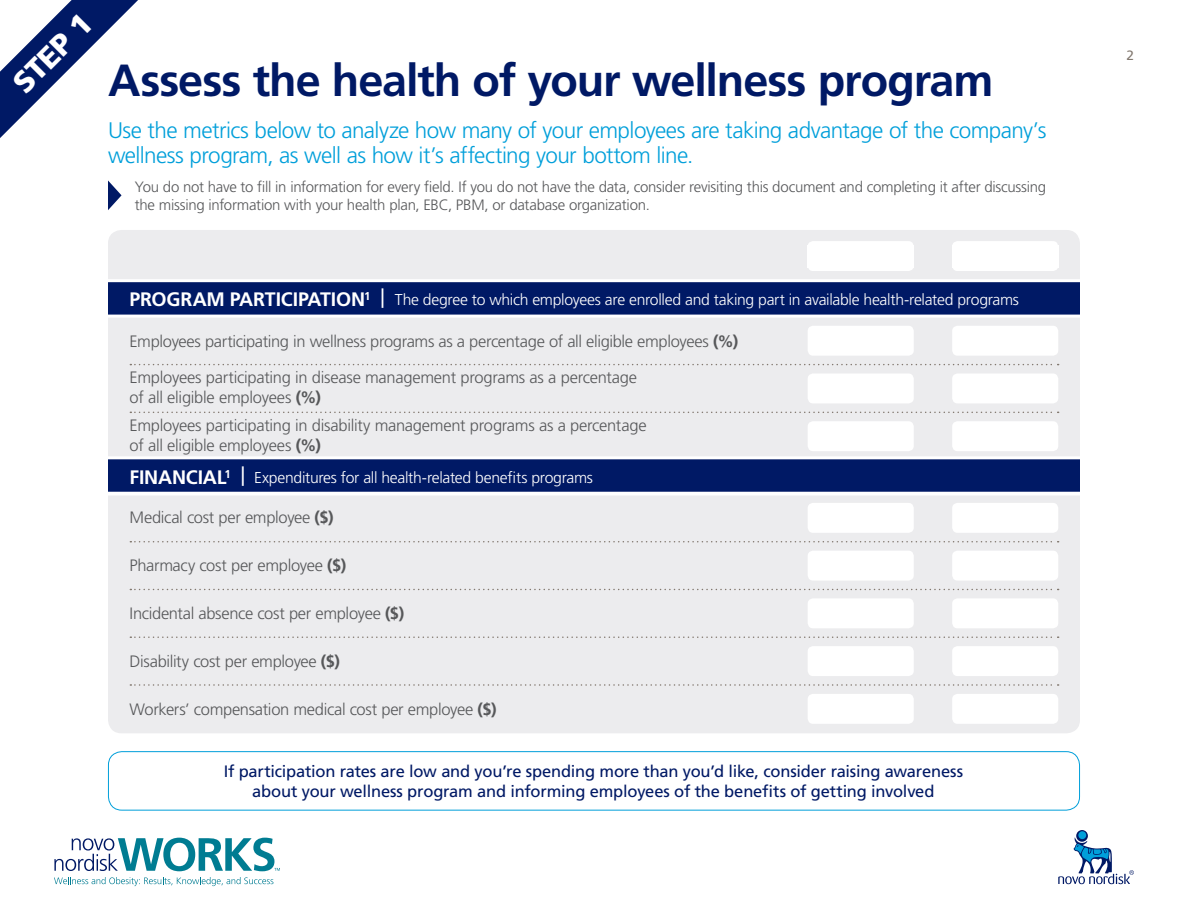
<style>
.page{position:relative;width:1188px;height:918px;background:#fff}
.page>*{position:absolute;margin:0;border:0;box-sizing:border-box;transform-origin:0 0}
.t1{font:700 45px "Frutiger LT Std";letter-spacing:-.025em;color:#001965}
.t2{font:900 30px "Frutiger LT Std";color:#fff}
.t3{font:300 22.5px/25.5px "Frutiger LT Std";letter-spacing:-.025em;color:#009fda}
.t4{font:300 16.5px/19.5px "Frutiger LT Std";letter-spacing:-.02em;color:#57585a}
.t5{font:16.5px/19.8px "Frutiger LT Std";letter-spacing:-.015em;color:#001965;text-align:center}
.t6{font:300 15.75px "Frutiger LT Std";letter-spacing:-.02em;color:#fff}
.t7{font:300 15px/18px "Frutiger LT Std";letter-spacing:-.02em;color:#57585a}
.t8{font:13.5px "Frutiger LT Std";color:#82786f}
.s1{font-weight:700;font-size:19.5px}
.s2{font-weight:400;font-size:19.5px}
.s3{font-weight:700}
</style>
<div class="page">
<svg style="left:1076px;top:830px;width:12px;height:12px"></svg>
<div style="left:1078px;top:831px;width:8px;height:8px;background:#009fda;border-radius:50%"></div>
<svg style="left:1058px;top:837px;width:76px;height:47px"></svg>
<svg style="left:54px;top:877px;width:219px;height:9px"></svg>
<svg style="left:54px;top:838px;width:226px;height:33px"></svg>
<svg style="left:0;top:0;width:138px;height:138px"></svg>
<div style="left:108px;top:751px;width:972px;height:60px;border:1px solid #009fda;border-radius:14px"></div>
<div style="left:108px;top:496px;width:972px;height:237px;background:#ececee"></div>
<svg style="left:130px;top:541px;width:929px;height:1px"></svg>
<svg style="left:130px;top:589px;width:929px;height:1px"></svg>
<svg style="left:130px;top:636px;width:929px;height:2px;background:#d8d6d6"></svg>
<svg style="left:130px;top:684px;width:929px;height:2px;background:#d8d6d6"></svg>
<div style="left:808px;top:503px;width:106px;height:30px;background:#fff;border-radius:5px"></div>
<div style="left:952px;top:503px;width:106px;height:30px;background:#fff;border-radius:5px"></div>
<div style="left:808px;top:551px;width:106px;height:30px;background:#fff;border-radius:5px"></div>
<div style="left:952px;top:551px;width:106px;height:30px;background:#fff;border-radius:5px"></div>
<div style="left:808px;top:598px;width:106px;height:30px;background:#fff;border-radius:5px"></div>
<div style="left:952px;top:598px;width:106px;height:30px;background:#fff;border-radius:5px"></div>
<div style="left:808px;top:646px;width:106px;height:30px;background:#fff;border-radius:5px"></div>
<div style="left:952px;top:646px;width:106px;height:30px;background:#fff;border-radius:5px"></div>
<div style="left:808px;top:694px;width:106px;height:30px;background:#fff;border-radius:5px"></div>
<div style="left:952px;top:694px;width:106px;height:30px;background:#fff;border-radius:5px"></div>
<div style="left:108px;top:230px;width:972px;height:48px;background:#ececee"></div>
<div style="left:108px;top:318px;width:972px;height:142px;background:#ececee"></div>
<svg style="left:130px;top:364px;width:929px;height:1px"></svg>
<svg style="left:130px;top:412px;width:929px;height:1px"></svg>
<div style="left:808px;top:326px;width:106px;height:30px;background:#fff;border-radius:5px"></div>
<div style="left:952px;top:326px;width:106px;height:30px;background:#fff;border-radius:5px"></div>
<div style="left:808px;top:373px;width:106px;height:30px;background:#fff;border-radius:5px"></div>
<div style="left:952px;top:373px;width:106px;height:30px;background:#fff;border-radius:5px"></div>
<div style="left:808px;top:421px;width:106px;height:30px;background:#fff;border-radius:5px"></div>
<div style="left:952px;top:421px;width:106px;height:30px;background:#fff;border-radius:5px"></div>
<svg style="left:108px;top:456px;width:972px;height:36px;background:#192f74"></svg>
<svg style="left:108px;top:278px;width:972px;height:37px;background:#1f3477"></svg>
<svg style="left:108px;top:180px;width:14px;height:30px"></svg>
<div style="left:808px;top:241px;width:106px;height:30px;background:#fff;border-radius:5px"></div>
<div style="left:952px;top:241px;width:106px;height:30px;background:#fff;border-radius:5px"></div>
<p class="t2" style="left:5px;top:74px;width:99px;rotate:-45deg">STEP 1</p>
<p class="t1" style="left:108px;top:54px;width:887px">Assess the health of your wellness program</p>
<p class="t3" style="left:108px;top:117px;width:940px">Use the metrics below to analyze how many of your employees are taking advantage of the company’s wellness program, as well as how it’s affecting your bottom line.</p>
<p class="t7" style="left:135px;top:178px;width:913px">You do not have to fill in information for every field. If you do not have the data, consider revisiting this document and completing it after discussing the missing information with your health plan, EBC, PBM, or database organization.</p>
<p class="t6" style="left:130px;top:290px;width:891px"><span class="s1">PROGRAM PARTICIPATION</span><sup>1</sup> <span class="s2">|</span> The degree to which employees are enrolled and taking part in available health-related programs</p>
<p class="t4" style="left:130px;top:332px;width:610px">Employees participating in wellness programs as a percentage of all eligible employees <span class="s3">(%)</span></p>
<p class="t4" style="left:130px;top:368px;width:509px">Employees participating in disease management programs as a percentage of all eligible employees <span class="s3">(%)</span></p>
<p class="t4" style="left:130px;top:416px;width:519px">Employees participating in disability management programs as a percentage of all eligible employees <span class="s3">(%)</span></p>
<p class="t6" style="left:130px;top:468px;width:465px"><span class="s1">FINANCIAL</span><sup>1</sup> <span class="s2">|</span> Expenditures for all health-related benefits programs</p>
<p class="t4" style="left:130px;top:508px;width:206px">Medical cost per employee <span class="s3">($)</span></p>
<p class="t4" style="left:130px;top:556px;width:218px">Pharmacy cost per employee <span class="s3">($)</span></p>
<p class="t4" style="left:130px;top:604px;width:276px">Incidental absence cost per employee <span class="s3">($)</span></p>
<p class="t4" style="left:130px;top:652px;width:212px">Disability cost per employee <span class="s3">($)</span></p>
<p class="t4" style="left:130px;top:700px;width:368px">Workers’ compensation medical cost per employee <span class="s3">($)</span></p>
<p class="t5" style="left:224px;top:762px;width:741px">If participation rates are low and you’re spending more than you’d like, consider raising awareness about your wellness program and informing employees of the benefits of getting involved</p>
<p class="t8" style="left:1126px;top:47px;width:9px">2</p>
</div>
